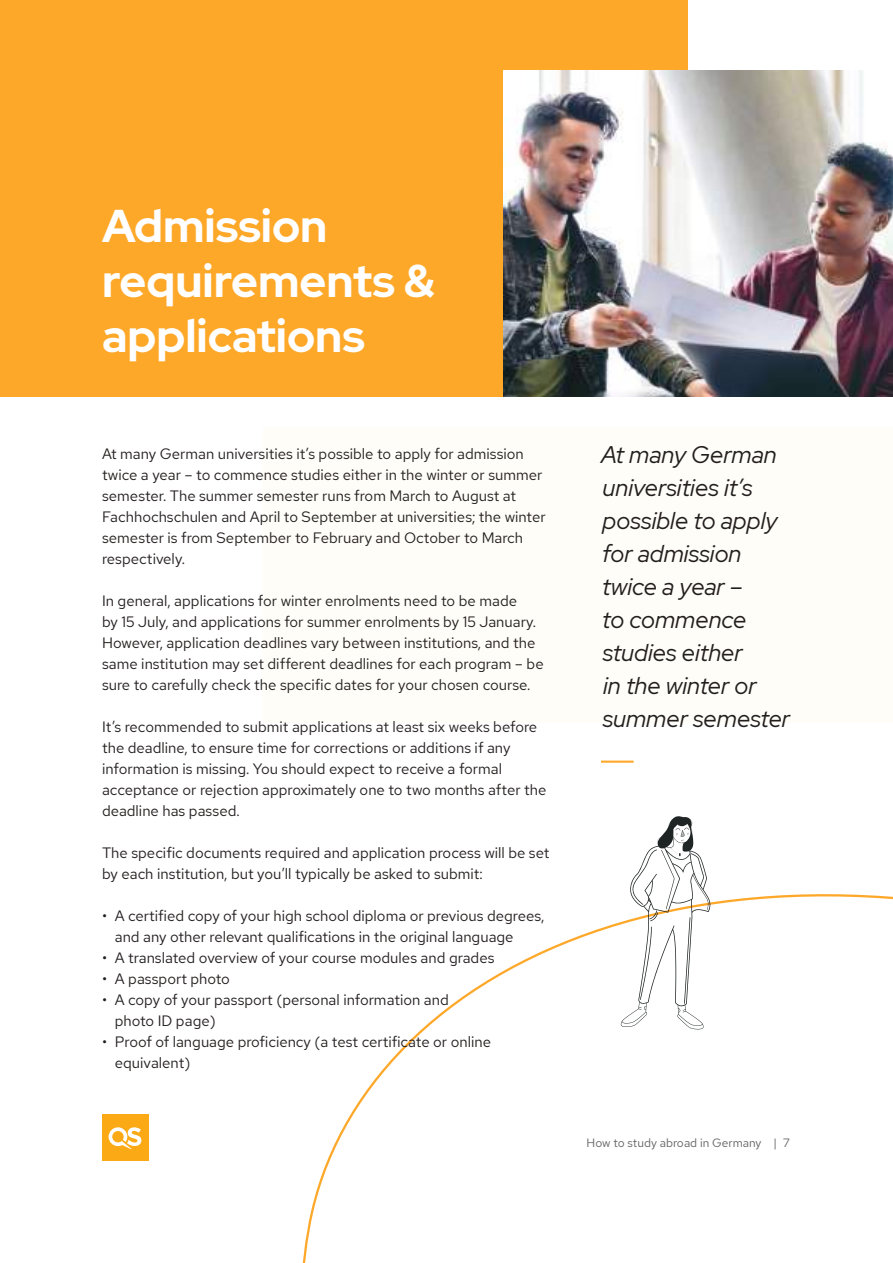
<style>
.page{position:relative;width:893px;height:1263px;background:#fff}
.page>*{position:absolute;margin:0;border:0;box-sizing:border-box;transform-origin:0 0}
.t1{font:700 45.75px/54.9px "Red Hat Display";color:#fff}
.t2{font:italic 24px/33px "Red Hat Display";color:#241f1f}
.t3{font:15px/21px "Red Hat Text";color:#241f1f}
.t4{font:12px "Red Hat Text";color:#656365}
</style>
<div class="page">
<div style="left:0;top:0;width:687px;height:396px;background:#fea82a"></div>
<div style="left:102px;top:1114px;width:46px;height:47px;background:#fba915"></div>
<svg style="left:109px;top:1127px;width:32px;height:22px"></svg>
<svg style="left:302px;top:894px;width:591px;height:369px"></svg>
<hr style="left:601px;top:760px;width:33px;height:3px;background:#fea82a">
<img style="left:504px;top:71px;width:389px;height:325px">
<svg style="left:621px;top:816px;width:89px;height:213px"></svg>
<h1 class="t1" style="left:102px;top:198px;width:335px">Admission requirements &amp; applications</h1>
<p class="t3" style="left:102px;top:443px;width:445px">At many German universities it’s possible to apply for admission twice a year – to commence studies either in the winter or summer semester. The summer semester runs from March to August at Fachhochschulen and April to September at universities; the winter semester is from September to February and October to March respectively.</p>
<p class="t3" style="left:102px;top:590px;width:443px">In general, applications for winter enrolments need to be made<br>by 15 July, and applications for summer enrolments by 15 January.<br>However, application deadlines vary between institutions, and the same institution may set different deadlines for each program – be sure to carefully check the specific dates for your chosen course.</p>
<p class="t3" style="left:102px;top:716px;width:446px">It’s recommended to submit applications at least six weeks before the deadline, to ensure time for corrections or additions if any information is missing. You should expect to receive a formal acceptance or rejection approximately one to two months after the deadline has passed.</p>
<p class="t3" style="left:102px;top:842px;width:449px">The specific documents required and application process will be set by each institution, but you’ll typically be asked to submit:</p>
<p class="t3" style="left:115px;top:905px;width:431px;text-indent:-13px">• A certified copy of your high school diploma or previous degrees, and any other relevant qualifications in the original language</p>
<p class="t3" style="left:102px;top:947px;width:394px">• A translated overview of your course modules and grades</p>
<p class="t3" style="left:102px;top:968px;width:129px">• A passport photo</p>
<p class="t3" style="left:115px;top:989px;width:335px;text-indent:-13px">• A copy of your passport (personal information and photo ID page)</p>
<p class="t3" style="left:115px;top:1031px;width:378px;text-indent:-13px">• Proof of language proficiency (a test certificate or online equivalent)</p>
<h2 class="t2" style="left:601px;top:437px;width:190px">At many German universities it’s possible to apply for admission twice a year –<br>to commence studies either<br>in the winter or summer semester</h2>
<p class="t4" style="left:587px;top:1135px;width:205px">How to study abroad in Germany | 7</p>
</div>
